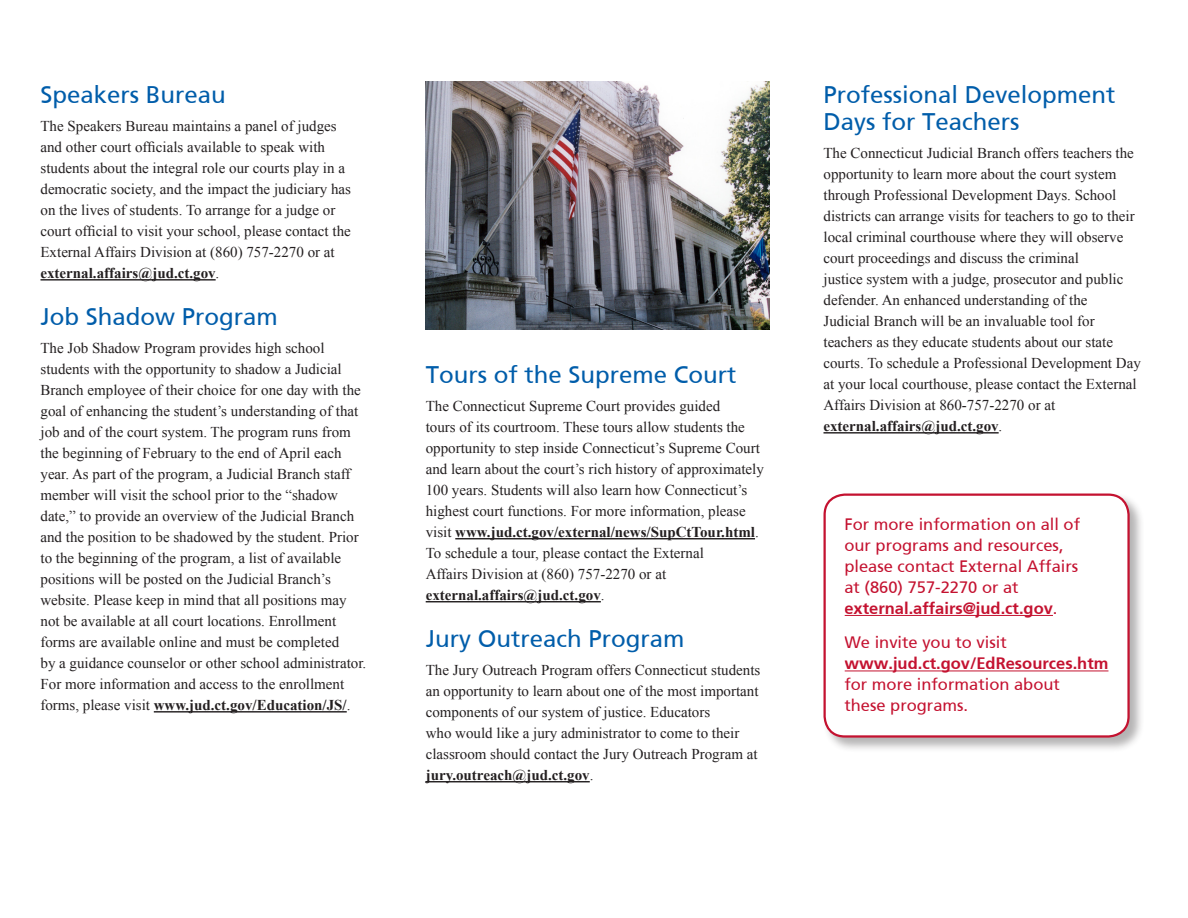
<style>
.page{position:relative;width:1188px;height:918px;background:#fff}
.page>*{position:absolute;margin:0;border:0;box-sizing:border-box;transform-origin:0 0}
.Subhead{font:24px/27px "Frutiger SAIN Rmv 1 Roman";color:#005daa}
.t1{font:16.5px/21px "Frutiger SAIN Rmv 1 Roman";color:#c41230}
.Bodycopy{font:15px/21px "Times New Roman";color:#231f20}
.s1{font-weight:700}
.s2{font-family:"Frutiger SBIN Bdv 1";font-weight:700}
</style>
<div class="page">
<hr style="left:40px;top:279px;width:176px;height:2px;background:#231f20">
<hr style="left:154px;top:711px;width:193px;height:2px;background:#231f20">
<hr style="left:455px;top:538px;width:300px;height:1px;background:#231f20">
<hr style="left:426px;top:601px;width:175px;height:1px;background:#231f20">
<hr style="left:426px;top:781px;width:164px;height:1px;background:#231f20">
<hr style="left:824px;top:432px;width:175px;height:2px;background:#231f20">
<div style="left:822px;top:492px;width:322px;height:260px;background:#231f20;opacity:.34"></div>
<div style="left:825px;top:495px;width:304px;height:241px;background:#fff;border-radius:20px"></div>
<div style="left:824px;top:494px;width:306px;height:244px;border:2px solid #c41230;border-radius:20px"></div>
<img style="left:426px;top:81px;width:344px;height:248px">
<hr style="left:844px;top:615px;width:209px;height:1px;background:#c41230">
<hr style="left:844px;top:671px;width:264px;height:1px;background:#c41230">
<p class="Subhead" style="left:40px;top:82px;width:187px">Speakers Bureau</p>
<p class="Bodycopy" style="left:40px;top:115px;width:312px">The Speakers Bureau maintains a panel of judges and other court officials available to speak with students about the integral role our courts play in a democratic society, and the impact the judiciary has on the lives of students. To arrange for a judge or court official to visit your school, please contact the External Affairs Division at (860) 757-2270 or at <span class="s1">external.affairs@jud.ct.gov</span>.</p>
<p class="Subhead" style="left:40px;top:304px;width:239px">Job Shadow Program</p>
<p class="Bodycopy" style="left:40px;top:337px;width:327px">The Job Shadow Program provides high school students with the opportunity to shadow a Judicial Branch employee of their choice for one day with the goal of enhancing the student’s understanding of that job and of the court system. The program runs from the beginning of February to the end of April each year. As part of the program, a Judicial Branch staff member will visit the school prior to the “shadow date,” to provide an overview of the Judicial Branch and the position to be shadowed by the student. Prior to the beginning of the program, a list of available positions will be posted on the Judicial Branch’s website. Please keep in mind that all positions may not be available at all court locations. Enrollment forms are available online and must be completed<br>by a guidance counselor or other school administrator.<br>For more information and access to the enrollment forms, please visit <span class="s1">www.jud.ct.gov/Education/JS/</span>.</p>
<p class="Subhead" style="left:426px;top:362px;width:312px">Tours of the Supreme Court</p>
<p class="Bodycopy" style="left:426px;top:395px;width:340px">The Connecticut Supreme Court provides guided<br>tours of its courtroom. These tours allow students the opportunity to step inside Connecticut’s Supreme Court and learn about the court’s rich history of approximately 100 years. Students will also learn how Connecticut’s highest court functions. For more information, please visit <span class="s1">www.jud.ct.gov/external/news/SupCtTour.html</span>.<br>To schedule a tour, please contact the External<br>Affairs Division at (860) 757-2270 or at <span class="s1">external.affairs@jud.ct.gov</span>.</p>
<p class="Subhead" style="left:426px;top:626px;width:260px">Jury Outreach Program</p>
<p class="Bodycopy" style="left:426px;top:659px;width:336px">The Jury Outreach Program offers Connecticut students an opportunity to learn about one of the most important components of our system of justice. Educators<br>who would like a jury administrator to come to their classroom should contact the Jury Outreach Program at <span class="s1">jury.outreach@jud.ct.gov</span>.</p>
<p class="Subhead" style="left:824px;top:82px;width:294px">Professional Development<br>Days for Teachers</p>
<p class="Bodycopy" style="left:824px;top:142px;width:319px">The Connecticut Judicial Branch offers teachers the opportunity to learn more about the court system through Professional Development Days. School districts can arrange visits for teachers to go to their local criminal courthouse where they will observe court proceedings and discuss the criminal<br>justice system with a judge, prosecutor and public defender. An enhanced understanding of the<br>Judicial Branch will be an invaluable tool for teachers as they educate students about our state courts. To schedule a Professional Development Day at your local courthouse, please contact the External Affairs Division at 860-757-2270 or at <span class="s1">external.affairs@jud.ct.gov</span>.</p>
<p class="t1" style="left:844px;top:514px;width:237px">For more information on all of our programs and resources, please contact External Affairs at (860) 757-2270 or at <span class="s2">external.affairs@jud.ct.gov</span>.</p>
<p class="t1" style="left:844px;top:633px;width:266px">We invite you to visit <span class="s2">www.jud.ct.gov/EdResources.htm </span>for more information about<br>these programs.</p>
</div>
